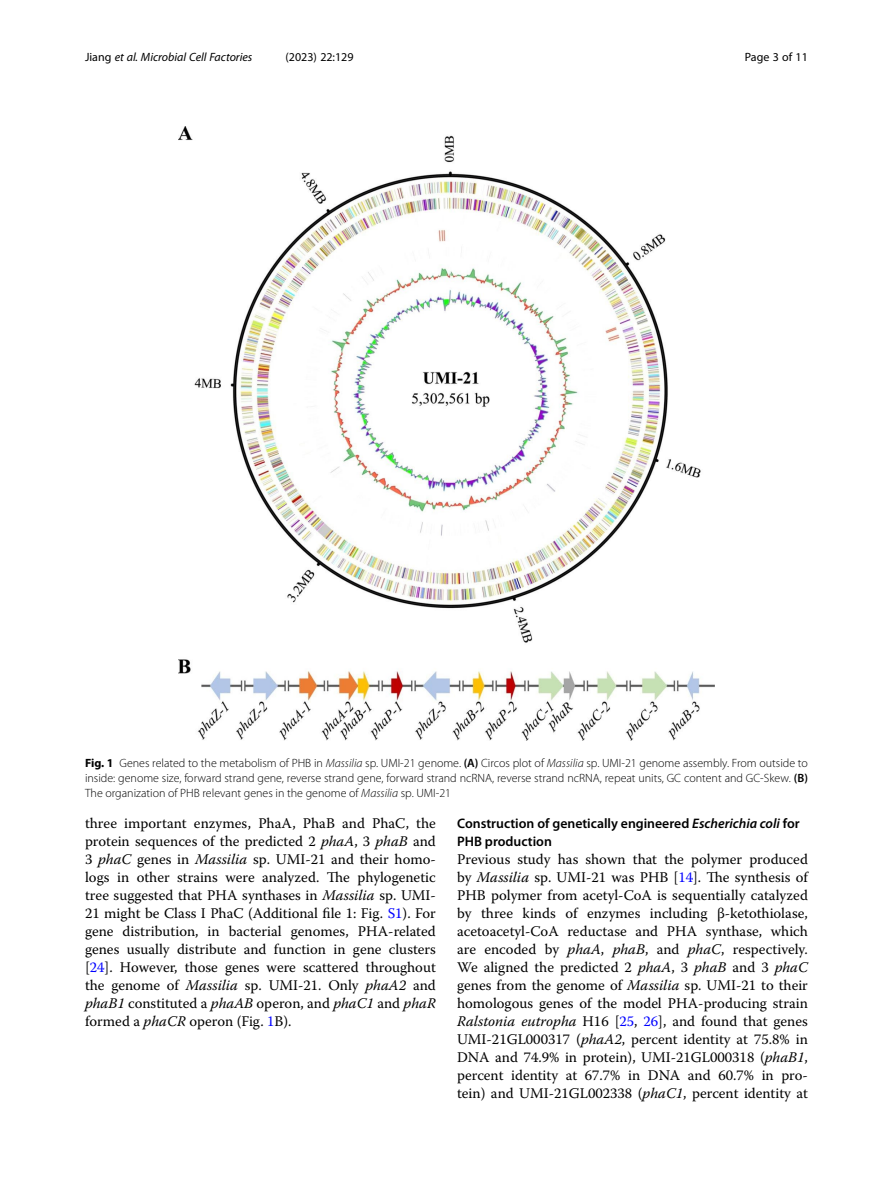
<style>
.page{position:relative;width:893px;height:1191px;background:#fff}
.page>*{position:absolute;margin:0;border:0;box-sizing:border-box;transform-origin:0 0}
.Body_Text{font:14.7px/18px "Warnock Pro";color:#000;text-align:justify}
.Body_Text_Indent{font:14.7px/18px "Warnock Pro";color:#000;text-align:justify}
.Head_2{font:600 13.8px/18px "Myriad Pro";color:#000}
.Figure_Caption{font:300 12px/15px "Myriad Pro";color:#000;text-align:justify}
.t1{font:italic 12px "Myriad Pro";color:#000}
.t2{font:12px "Myriad Pro";color:#000}
.s1{font-style:normal}
.s2{font-weight:700}
.s3{font-style:italic}
.s4{font-weight:600}
.s5{color:#00f}
</style>
<div class="page">
<img style="left:178px;top:126px;width:536px;height:614px">
<p class="t1" style="left:85px;top:50px;width:169px"><span class="s1">Jiang</span> et al. Microbial Cell Factories</p>
<p class="t2" style="left:286px;top:50px;width:70px">(2023) 22:129</p>
<p class="t2" style="left:745px;top:50px;width:65px">Page 3 of 11</p>
<p class="Figure_Caption" style="left:85px;top:756px;width:724px"><span class="s2">Fig. 1</span> Genes related to the metabolism of PHB in <span class="s3">Massilia</span> sp. UMI-21 genome. <span class="s4">(A)</span> Circos plot of <span class="s3">Massilia</span> sp. UMI-21 genome assembly. From outside to inside: genome size, forward strand gene, reverse strand gene, forward strand ncRNA, reverse strand ncRNA, repeat units, GC content and GC-Skew. <span class="s4">(B)<br></span>The organization of PHB relevant genes in the genome of <span class="s3">Massilia</span> sp. UMI-21</p>
<p class="Body_Text_Indent" style="left:85px;top:814px;width:352px">three important enzymes, PhaA, PhaB and PhaC, the protein sequences of the predicted 2 <span class="s3">phaA</span>, 3 <span class="s3">phaB</span> and 3 <span class="s3">phaC</span> genes in <span class="s3">Massilia</span> sp. UMI-21 and their homo&shy;logs in other strains were analyzed. The phylogenetic tree suggested that PHA synthases in <span class="s3">Massilia</span> sp. UMI-21 might be Class I PhaC (Additional file 1: Fig. <span class="s5">S1</span>). For gene distribution, in bacterial genomes, PHA-related genes usually distribute and function in gene clusters [<span class="s5">24</span>]. However, those genes were scattered throughout the genome of <span class="s3">Massilia</span> sp. UMI-21. Only <span class="s3">phaA2</span> and <span class="s3">phaB1</span> constituted a <span class="s3">phaAB</span> operon, and <span class="s3">phaC1</span> and <span class="s3">phaR </span>formed a <span class="s3">phaCR</span> operon (Fig. <span class="s5">1</span>B).</p>
<p class="Head_2" style="left:457px;top:814px;width:344px">Construction of genetically engineered <span class="s3">Escherichia coli</span> for<br>PHB production</p>
<p class="Body_Text" style="left:457px;top:850px;width:352px">Previous study has shown that the polymer produced by <span class="s3">Massilia</span> sp. UMI-21 was PHB [<span class="s5">14</span>]. The synthesis of PHB polymer from acetyl-CoA is sequentially catalyzed by three kinds of enzymes including β-ketothiolase, acetoacetyl-CoA reductase and PHA synthase, which are encoded by <span class="s3">phaA</span>, <span class="s3">phaB</span>, and <span class="s3">phaC</span>, respectively.<br>We aligned the predicted 2 <span class="s3">phaA</span>, 3 <span class="s3">phaB</span> and 3 <span class="s3">phaC </span>genes from the genome of <span class="s3">Massilia</span> sp. UMI-21 to their homologous genes of the model PHA-producing strain <span class="s3">Ralstonia eutropha</span> H16 [<span class="s5">25</span>, <span class="s5">26</span>], and found that genes UMI-21GL000317 (<span class="s3">phaA2</span>, percent identity at 75.8% in DNA and 74.9% in protein), UMI-21GL000318 (<span class="s3">phaB1</span>, percent identity at 67.7% in DNA and 60.7% in pro&shy;tein) and UMI-21GL002338 (<span class="s3">phaC1</span>, percent identity at</p>
</div>
